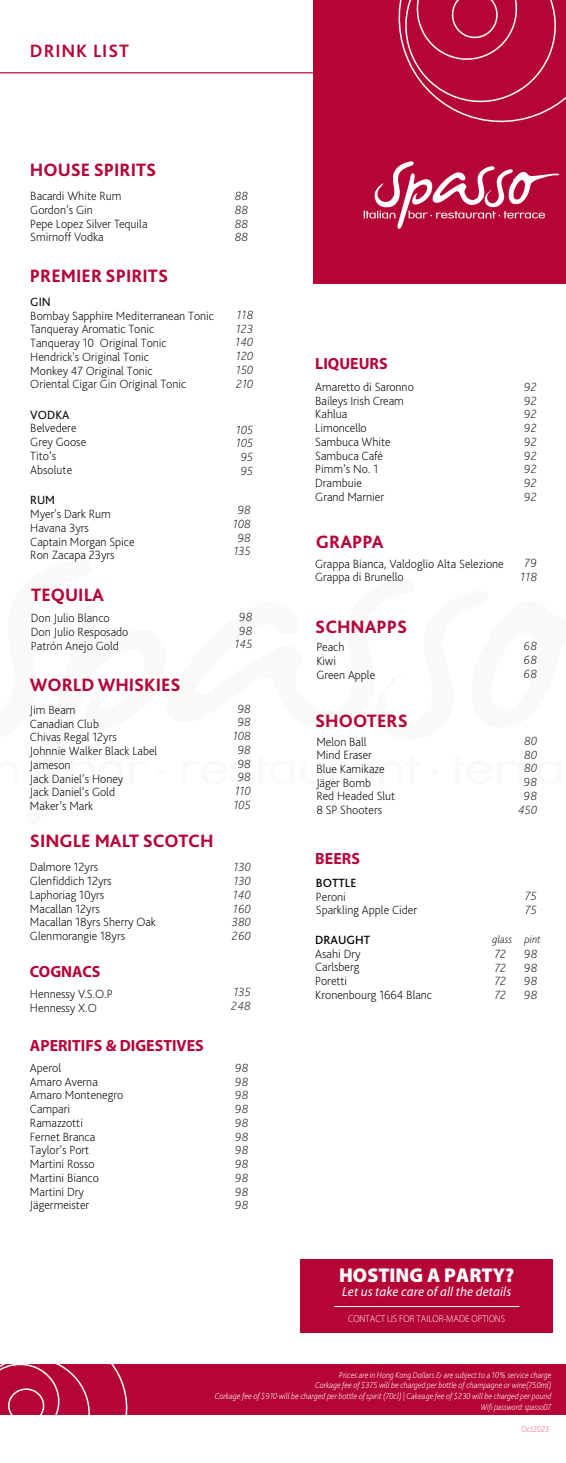
<style>
.page{position:relative;width:566px;height:1463px;background:#fff}
.page>*{position:absolute;margin:0;border:0;box-sizing:border-box;transform-origin:0 0}
.t1{font:900 19.95px "Myriad Pro";color:#fff}
.t2{font:800 18.75px "Bliss 2";color:#b50536}
.t3{font:700 18.75px "Bliss 2";letter-spacing:.05em;color:#b50536}
.t4{font:700 16.2px "Myriad Pro";color:#b50536}
.t5{font:italic 13.35px "Myriad Pro";letter-spacing:.01em;color:#fff}
.t6{font:200 12.45px/13.8px "Bliss 2";color:#050504}
.t7{font:italic 200 12.45px/13.8px "Bliss 2";color:#231f20;text-align:justify}
.t8{font:500 12.45px "Bliss 2";color:#050504}
.t9{font:12.45px "Bliss 2";color:#050504}
.t10{font:italic 200 11.25px "Bliss 2";letter-spacing:-.005em;color:#231f20}
.t11{font:300 10.05px "Myriad Pro";color:#fff;scale:.93 1}
.t12{font:italic 200 9px/10.8px "Bliss 2";letter-spacing:-.005em;color:#fff;text-align:right;scale:.92 1}
.t13{font:200 9px "Bliss 2";color:#f0648f;scale:.89 1}
</style>
<div class="page">
<hr style="left:0;top:72px;width:314px;height:1px;background:#b50536">
<div style="left:0;top:1364px;width:566px;height:50px;background:#b50536"></div>
<div style="left:314px;top:0;width:252px;height:284px;background:#b50536"></div>
<svg style="left:363px;top:161px;width:197px;height:68px"></svg>
<svg style="left:398px;top:0;width:168px;height:123px"></svg>
<svg style="left:0;top:1364px;width:128px;height:50px"></svg>
<div style="left:431px;top:769px;width:7px;height:7px;background:#faf9f8;border-radius:50%"></div>
<div style="left:300px;top:1259px;width:252px;height:74px;background:#b50536"></div>
<hr style="left:334px;top:1306px;width:185px;height:1px;background:#fff">
<h2 class="t3" style="left:30px;top:40px;width:100px">DRINK LIST</h2>
<h2 class="t2" style="left:30px;top:158px;width:128px">HOUSE SPIRITS</h2>
<p class="t6" style="left:30px;top:189px;width:119px">Bacardi White Rum<br>Gordon’s Gin<br>Pepe Lopez Silver Tequila<br>Smirnoff Vodka</p>
<h2 class="t2" style="left:30px;top:264px;width:140px">PREMIER SPIRITS</h2>
<p class="t9" style="left:30px;top:294px;width:22px">GIN</p>
<p class="t6" style="left:30px;top:308px;width:185px">Bombay Sapphire Mediterranean Tonic<br>Tanqueray Aromatic Tonic<br>Tanqueray 10 Original Tonic<br>Hendrick's Original Tonic<br>Monkey 47 Original Tonic<br>Oriental Cigar Gin Original Tonic</p>
<p class="t9" style="left:30px;top:407px;width:41px">VODKA</p>
<p class="t6" style="left:30px;top:421px;width:57px">Belvedere<br>Grey Goose<br>Tito’s<br>Absolute</p>
<p class="t9" style="left:30px;top:492px;width:26px">RUM</p>
<p class="t6" style="left:30px;top:507px;width:106px">Myer's Dark Rum<br>Havana 3yrs<br>Captain Morgan Spice<br>Ron Zacapa 23yrs</p>
<h2 class="t2" style="left:31px;top:583px;width:74px">TEQUILA</h2>
<p class="t6" style="left:31px;top:611px;width:99px">Don Julio Blanco<br>Don Julio Resposado<br>Patrón Anejo Gold</p>
<h2 class="t2" style="left:30px;top:673px;width:152px">WORLD WHISKIES</h2>
<p class="t6" style="left:30px;top:702px;width:129px">Jim Beam<br>Canadian Club<br>Chivas Regal 12yrs<br>Johnnie Walker Black Label<br>Jameson<br>Jack Daniel’s Honey<br>Jack Daniel’s Gold<br>Maker’s Mark</p>
<h2 class="t2" style="left:30px;top:829px;width:185px">SINGLE MALT SCOTCH</h2>
<p class="t6" style="left:30px;top:860px;width:127px">Dalmore 12yrs<br>Glenfiddich 12yrs<br>Laphoriag 10yrs<br>Macallan 12yrs<br>Macallan 18yrs Sherry Oak<br>Glenmorangie 18yrs</p>
<h3 class="t4" style="left:30px;top:961px;width:72px">COGNACS</h3>
<p class="t6" style="left:30px;top:987px;width:84px">Hennessy V.S.O.P<br>Hennessy X.O</p>
<h3 class="t4" style="left:30px;top:1034px;width:175px">APERITIFS &amp; DIGESTIVES</h3>
<p class="t6" style="left:30px;top:1060px;width:95px">Aperol<br>Amaro Averna<br>Amaro Montenegro<br>Campari<br>Ramazzotti<br>Fernet Branca<br>Taylor’s Port<br>Martini Rosso<br>Martini Bianco<br>Martini Dry<br>Jägermeister</p>
<p class="t7" style="left:235px;top:189px;width:15px">88<br>88<br>88<br>88</p>
<p class="t7" style="left:235px;top:308px;width:19px">118<br>123<br>140<br>120<br>150<br>210</p>
<p class="t7" style="left:236px;top:422px;width:19px;text-align:center">105<br>105<br>95<br>95</p>
<p class="t7" style="left:233px;top:503px;width:19px;text-align:center">98<br>108<br>98<br>135</p>
<p class="t7" style="left:235px;top:609px;width:19px;text-align:center">98<br>98<br>145</p>
<p class="t7" style="left:233px;top:701px;width:19px;text-align:center">98<br>98<br>108<br>98<br>98<br>98<br>110<br>105</p>
<p class="t7" style="left:232px;top:860px;width:21px">130<br>130<br>140<br>160<br>380<br>260</p>
<p class="t7" style="left:231px;top:984px;width:21px">135<br>248</p>
<p class="t7" style="left:235px;top:1060px;width:15px">98<br>98<br>98<br>98<br>98<br>98<br>98<br>98<br>98<br>98<br>98</p>
<h3 class="t4" style="left:315px;top:353px;width:74px">LIQUEURS</h3>
<p class="t6" style="left:315px;top:380px;width:100px">Amaretto di Saronno<br>Baileys Irish Cream<br>Kahlua<br>Limoncello<br>Sambuca White<br>Sambuca Café<br>Pimm’s No. 1<br>Drambuie<br>Grand Marnier</p>
<h2 class="t2" style="left:316px;top:530px;width:69px">GRAPPA</h2>
<p class="t6" style="left:315px;top:556px;width:190px">Grappa Bianca, Valdoglio Alta Selezione<br>Grappa di Brunello</p>
<h2 class="t2" style="left:315px;top:615px;width:93px">SCHNAPPS</h2>
<p class="t6" style="left:316px;top:640px;width:60px">Peach<br>Kiwi<br>Green Apple</p>
<h2 class="t2" style="left:315px;top:709px;width:94px">SHOOTERS</h2>
<p class="t6" style="left:316px;top:734px;width:80px">Melon Ball<br>Mind Eraser<br>Blue Kamikaze<br>Jäger Bomb<br>Red Headed Slut<br>8 SP Shooters</p>
<p class="t7" style="left:523px;top:380px;width:15px">92<br>92<br>92<br>92<br>92<br>92<br>92<br>92<br>92</p>
<p class="t7" style="left:520px;top:556px;width:18px;text-align:center">79<br>118</p>
<p class="t7" style="left:523px;top:639px;width:15px">68<br>68<br>68</p>
<p class="t7" style="left:518px;top:733px;width:21px;text-align:center">80<br>80<br>80<br>98<br>98<br>450</p>
<h3 class="t4" style="left:315px;top:848px;width:46px">BEERS</h3>
<p class="t8" style="left:316px;top:875px;width:42px">BOTTLE</p>
<p class="t6" style="left:316px;top:889px;width:103px">Peroni<br>Sparkling Apple Cider</p>
<p class="t7" style="left:525px;top:889px;width:13px">75<br>75</p>
<p class="t8" style="left:315px;top:932px;width:56px">DRAUGHT</p>
<p class="t6" style="left:315px;top:946px;width:118px">Asahi Dry<br>Carlsberg<br>Poretti<br>Kronenbourg 1664 Blanc</p>
<p class="t10" style="left:492px;top:932px;width:50px">glass pint</p>
<p class="t7" style="left:494px;top:946px;width:13px">72<br>72<br>72<br>72</p>
<p class="t7" style="left:523px;top:946px;width:15px">98<br>98<br>98<br>98</p>
<h1 class="t1" style="left:339px;top:1261px;width:176px">HOSTING A PARTY?</h1>
<p class="t5" style="left:342px;top:1283px;width:171px">Let us take care of all the details</p>
<p class="t11" style="left:348px;top:1312px;width:170px">CONTACT US FOR TAILOR-MADE OPTIONS</p>
<p class="t12" style="left:215px;top:1369px;width:367px">Prices are in Hong Kong Dollars &amp; are subject to a 10% service charge<br>Corkage fee of $375 will be charged per bottle of champagne or wine(750ml)<br>Corkage fee of $910 will be charged per bottle of spirit (70cl) | Cakeage fee of $230 will be charged per pound Wifi password: spasso07</p>
<p class="t13" style="left:521px;top:1423px;width:33px">Oct2023</p>
</div>
